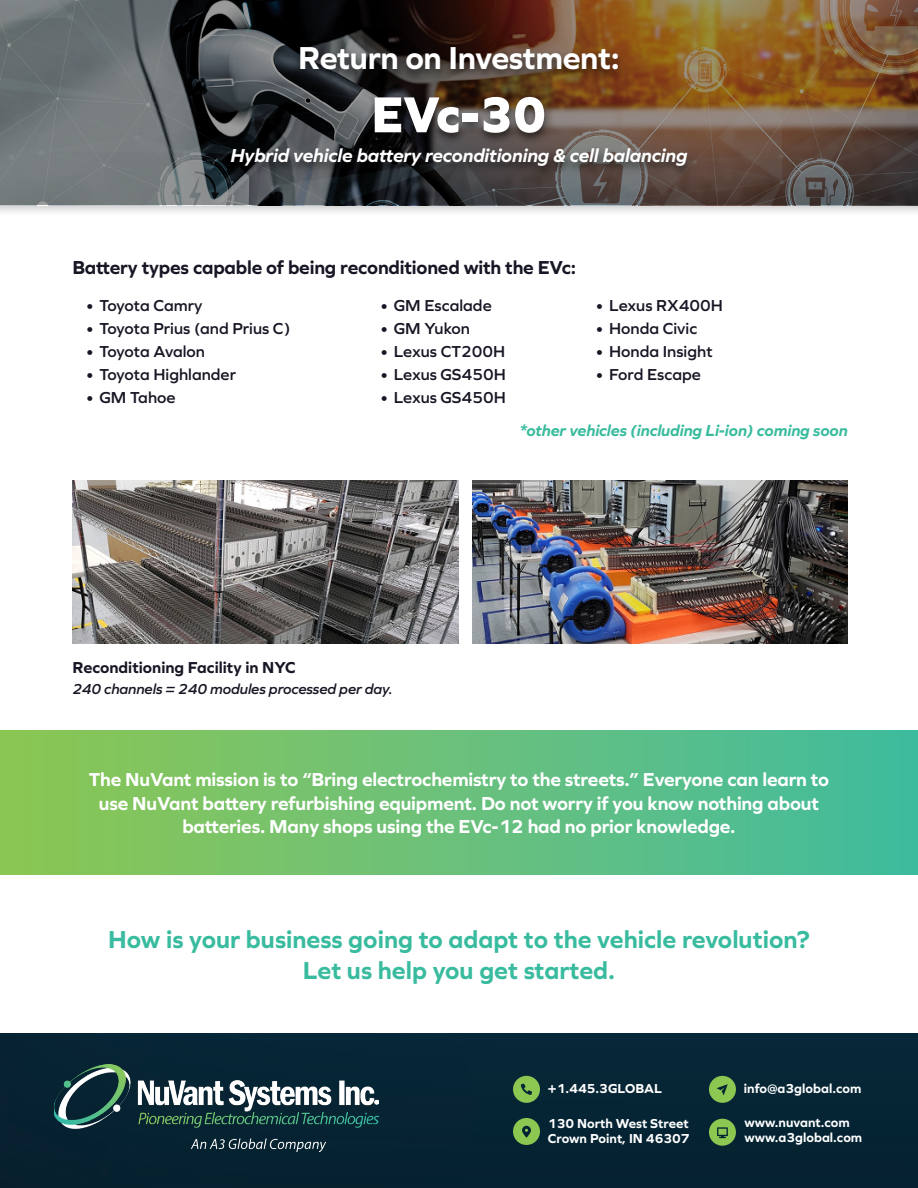
<style>
.page{position:relative;width:918px;height:1188px;background:#fff}
.page>*{position:absolute;margin:0;border:0;box-sizing:border-box;transform-origin:0 0}
.t1{font:800 52.5px "Graphie";color:#fff}
.t2{font:700 33px "Graphie";letter-spacing:-.01em;color:#fff}
.t3{font:700 25.5px/30.6px "Graphie";color:#38bb9e;text-align:center}
.t4{font:700 19.5px/23.4px "Graphie";letter-spacing:-.01em;color:#fff;text-align:center}
.t5{font:700 19.5px "Graphie";letter-spacing:-.01em;color:#161624}
.t6{font:italic 700 19.5px "Graphie";letter-spacing:-.01em;color:#fff}
.t7{font:600 16.5px "Graphie";color:#161624}
.t8{font:italic 700 16.5px "Graphie";letter-spacing:-.01em;color:#39bb9e}
.t9{font:700 16.5px "Graphie";color:#161624}
.t10{font:italic 600 15px "Graphie";letter-spacing:-.01em;color:#161624}
.t11{font:700 13.5px/15px "Graphie";color:#fff}
</style>
<div class="page">
<div style="left:0;top:1034px;width:918px;height:154px;background:#062433"></div>
<svg style="left:709px;top:1119px;width:27px;height:27px"></svg>
<svg style="left:513px;top:1076px;width:27px;height:27px"></svg>
<svg style="left:513px;top:1118px;width:27px;height:27px"></svg>
<svg style="left:709px;top:1076px;width:27px;height:27px"></svg>
<img style="left:72px;top:481px;width:387px;height:162px">
<img style="left:472px;top:481px;width:376px;height:162px">
<div style="left:0;top:730px;width:918px;height:145px;background:linear-gradient(to right,#8ec654,#42bb9f)"></div>
<div style="left:0;top:0;width:918px;height:217px;background:#000;opacity:.2"></div>
<svg style="left:0;top:0;width:918px;height:205px;background:#625548"></svg>
<div style="left:223px;top:44px;width:472px;height:134px;background:#000;opacity:.6"></div>
<img style="left:54px;top:1065px;width:325px;height:86px">
<h2 class="t2" style="left:298px;top:39px;width:323px">Return on Investment:</h2>
<h1 class="t1" style="left:371px;top:84px;width:177px">EVc-30</h1>
<p class="t6" style="left:231px;top:144px;width:458px">Hybrid vehicle battery reconditioning &amp; cell balancing</p>
<p class="t5" style="left:72px;top:256px;width:505px">Battery types capable of being reconditioned with the EVc:</p>
<p class="t7" style="left:86px;top:295px;width:118px">• Toyota Camry</p>
<p class="t7" style="left:86px;top:318px;width:206px">• Toyota Prius (and Prius C)</p>
<p class="t7" style="left:86px;top:342px;width:121px">• Toyota Avalon</p>
<p class="t7" style="left:86px;top:365px;width:152px">• Toyota Highlander</p>
<p class="t7" style="left:86px;top:388px;width:91px">• GM Tahoe</p>
<p class="t7" style="left:380px;top:295px;width:113px">• GM Escalade</p>
<p class="t7" style="left:380px;top:318px;width:91px">• GM Yukon</p>
<p class="t7" style="left:380px;top:342px;width:127px">• Lexus CT200H</p>
<p class="t7" style="left:380px;top:365px;width:127px">• Lexus GS450H</p>
<p class="t7" style="left:380px;top:388px;width:127px">• Lexus GS450H</p>
<p class="t7" style="left:596px;top:295px;width:129px">• Lexus RX400H</p>
<p class="t7" style="left:596px;top:318px;width:103px">• Honda Civic</p>
<p class="t7" style="left:596px;top:342px;width:119px">• Honda Insight</p>
<p class="t7" style="left:596px;top:365px;width:107px">• Ford Escape</p>
<p class="t9" style="left:72px;top:657px;width:225px">Reconditioning Facility in NYC</p>
<p class="t10" style="left:72px;top:680px;width:322px">240 channels = 240 modules processed per day.</p>
<p class="t8" style="left:519px;top:421px;width:330px">*other vehicles (including Li-ion) coming soon</p>
<p class="t4" style="left:89px;top:768px;width:742px">The NuVant mission is to “Bring electrochemistry to the streets.” Everyone can learn to use NuVant battery refurbishing equipment. Do not worry if you know nothing about batteries. Many shops using the EVc-12 had no prior knowledge.</p>
<h3 class="t3" style="left:108px;top:924px;width:703px">How is your business going to adapt to the vehicle revolution?<br>Let us help you get started.</h3>
<p class="t11" style="left:548px;top:1081px;width:115px">+1.445.3GLOBAL</p>
<p class="t11" style="left:548px;top:1116px;width:143px">130 North West Street<br>Crown Point, IN 46307</p>
<p class="t11" style="left:744px;top:1081px;width:119px">info@a3global.com</p>
<p class="t11" style="left:744px;top:1115px;width:119px">www.nuvant.com www.a3global.com</p>
</div>
